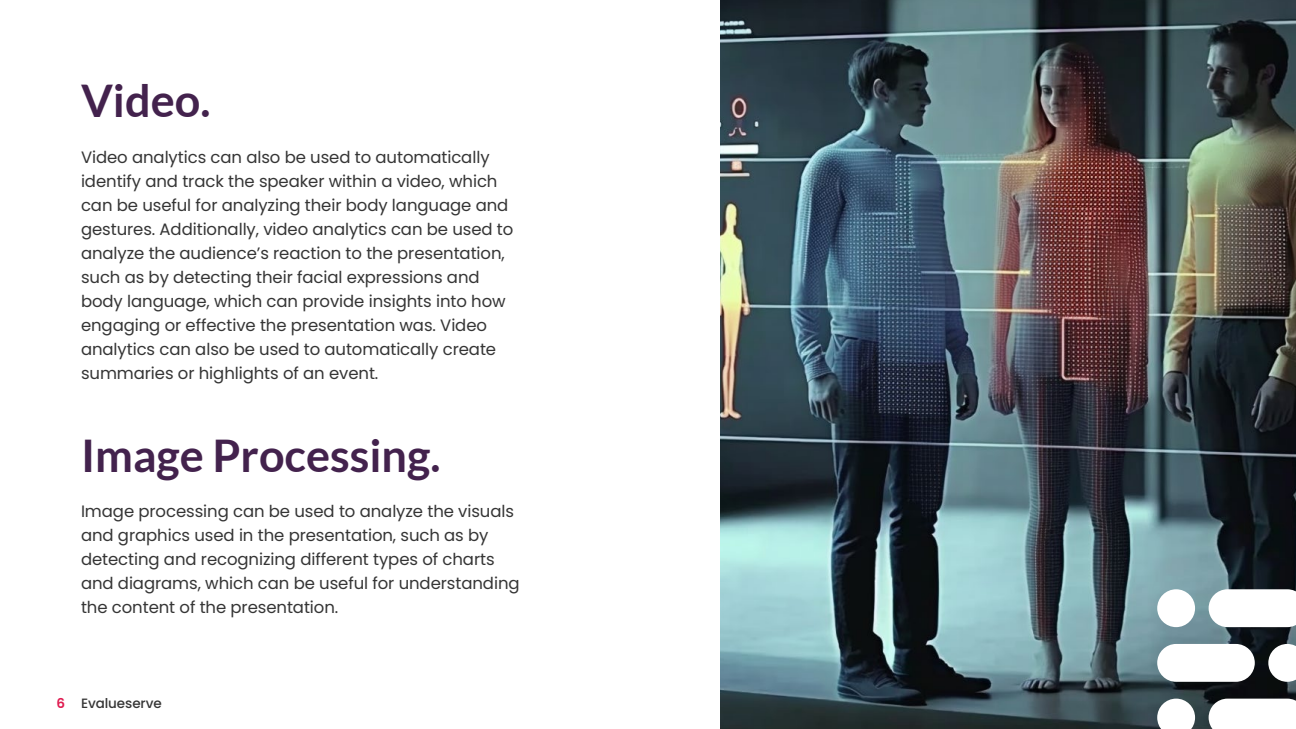
<style>
.page{position:relative;width:1296px;height:729px;background:#fff}
.page>*{position:absolute;margin:0;border:0;box-sizing:border-box;transform-origin:0 0}
.t1{font:700 45px "Lato";color:#43224d}
.t2{font:16.5px/24px "Poppins";letter-spacing:-.005em;color:#353535}
.t3{font:500 13.5px "Poppins";letter-spacing:-.005em;color:#353535}
.s1{font-weight:600;color:#df1b50}
</style>
<div class="page">
<img style="left:721px;top:0;width:575px;height:729px">
<svg style="left:1157px;top:589px;width:139px;height:140px"></svg>
<h1 class="t1" style="left:81px;top:75px;width:131px">Video.</h1>
<p class="t2" style="left:81px;top:145px;width:434px">Video analytics can also be used to automatically identify and track the speaker within a video, which can be useful for analyzing their body language and gestures. Additionally, video analytics can be used to analyze the audience’s reaction to the presentation, such as by detecting their facial expressions and body language, which can provide insights into how engaging or effective the presentation was. Video analytics can also be used to automatically create summaries or highlights of an event.</p>
<h1 class="t1" style="left:81px;top:430px;width:361px">Image Processing.</h1>
<p class="t2" style="left:81px;top:500px;width:440px">Image processing can be used to analyze the visuals and graphics used in the presentation, such as by detecting and recognizing different types of charts and diagrams, which can be useful for understanding the content of the presentation.</p>
<p class="t3" style="left:56px;top:696px;width:107px"><span class="s1">6</span> Evalueserve</p>
</div>
